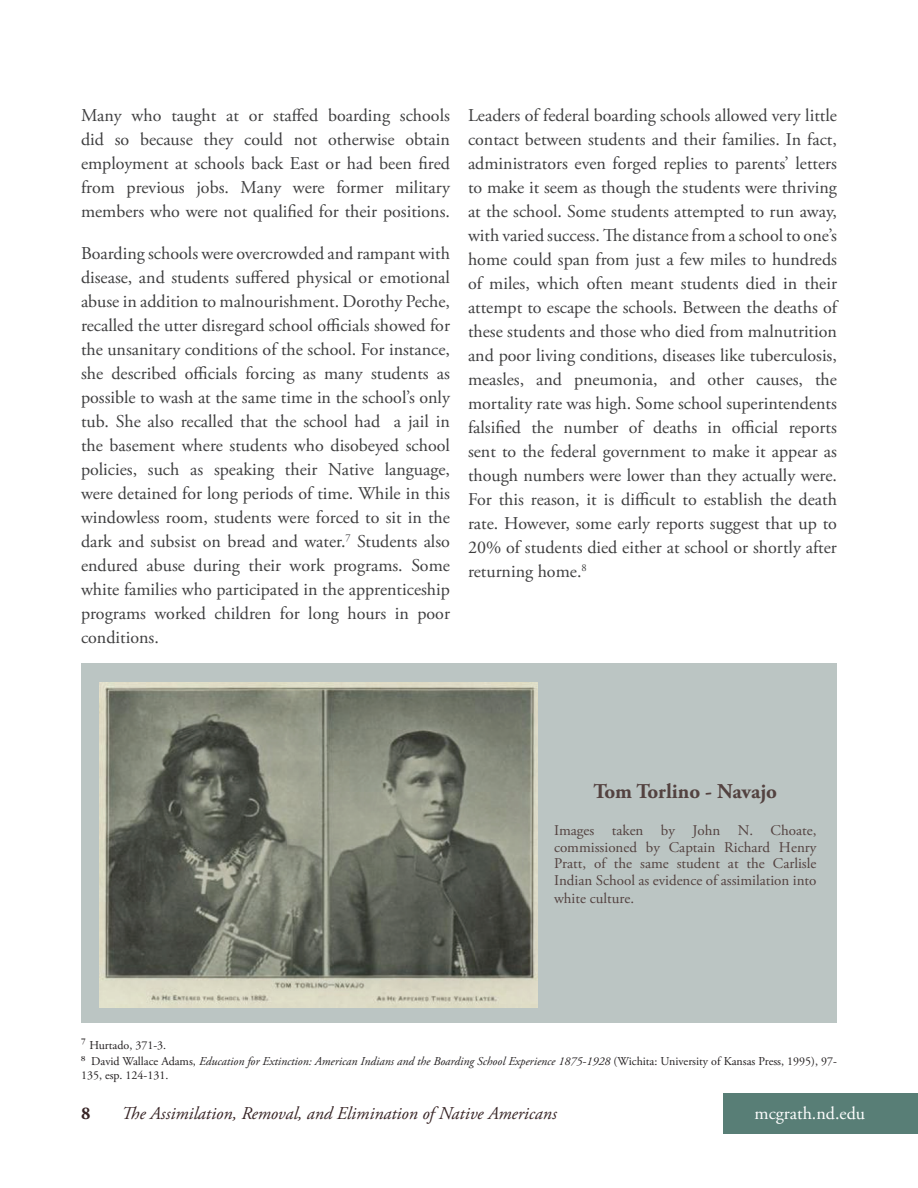
<style>
.page{position:relative;width:918px;height:1188px;background:#fff}
.page>*{position:absolute;margin:0;border:0;box-sizing:border-box;transform-origin:0 0}
.t1{font:700 21px "Adobe Garamond Pro";color:#534240}
.t2{font:18px/24px "Adobe Garamond Pro";color:#3e3e3f;text-align:justify}
.t3{font:italic 18px "Adobe Garamond Pro";color:#372425}
.t4{font:18px "Adobe Garamond Pro";color:#fff}
.t5{font:700 18px "Adobe Garamond Pro";color:#372425}
.t6{font:14.85px/16.5px "Adobe Garamond Pro";color:#534240;text-align:justify}
.t7{font:italic 12px/16.2px "Adobe Garamond Pro";color:#231f20}
.t8{font:12px "Adobe Garamond Pro";color:#231f20}
.s1{font-style:normal}
</style>
<div class="page">
<div style="left:81px;top:663px;width:756px;height:360px;background:#bbc5c3"></div>
<img style="left:99px;top:682px;width:439px;height:325px">
<div style="left:723px;top:1094px;width:195px;height:40px;background:#587e76"></div>
<p class="t2" style="left:81px;top:104px;width:371px">Many who taught at or staffed boarding schools did so because they could not otherwise obtain employment at schools back East or had been fired from previous jobs. Many were former military members who were not qualified for their positions.</p>
<p class="t2" style="left:81px;top:242px;width:371px">Boarding schools were overcrowded and rampant with disease, and students suffered physical or emotional abuse in addition to malnourishment. Dorothy Peche, recalled the utter disregard school officials showed for the unsanitary conditions of the school. For instance, she described officials forcing as many students as possible to wash at the same time in the school’s only tub. She also recalled that the school had a jail in the basement where students who disobeyed school policies, such as speaking their Native language, were detained for long periods of time. While in this windowless room, students were forced to sit in the dark and subsist on bread and water.<sup>7</sup> Students also endured abuse during their work programs. Some white families who participated in the apprenticeship programs worked children for long hours in poor conditions.</p>
<p class="t2" style="left:468px;top:104px;width:371px">Leaders of federal boarding schools allowed very little contact between students and their families. In fact, administrators even forged replies to parents’ letters to make it seem as though the students were thriving at the school. Some students attempted to run away, with varied success. The distance from a school to one’s home could span from just a few miles to hundreds of miles, which often meant students died in their attempt to escape the schools. Between the deaths of these students and those who died from malnutrition and poor living conditions, diseases like tuberculosis, measles, and pneumonia, and other causes, the mortality rate was high. Some school superintendents falsified the number of deaths in official reports sent to the federal government to make it appear as though numbers were lower than they actually were.<br>For this reason, it is difficult to establish the death rate. However, some early reports suggest that up to 20% of students died either at school or shortly after returning home.<sup>8</sup></p>
<p class="t1" style="left:593px;top:780px;width:185px">Tom Torlino - Navajo</p>
<p class="t6" style="left:554px;top:823px;width:264px">Images taken by John N. Choate, commissioned by Captain Richard Henry Pratt, of the same student at the Carlisle Indian School as evidence of assimilation into</p>
<p class="t6" style="left:554px;top:890px;width:82px">white culture.</p>
<p class="t7" style="left:81px;top:1037px;width:758px"><sup>7</sup> <span class="s1">Hurtado, 371-3.<br></span><sup>8</sup> <span class="s1">David Wallace Adams,</span> Education for Extinction: American Indians and the Boarding School Experience 1875-1928 <span class="s1">(Wichita: University of Kansas Press, 1995), 97-</span></p>
<p class="t8" style="left:81px;top:1068px;width:89px">135, esp. 124-131.</p>
<p class="t5" style="left:81px;top:1102px;width:11px">8</p>
<p class="t3" style="left:122px;top:1102px;width:437px">The Assimilation, Removal, and Elimination of Native Americans</p>
<p class="t4" style="left:755px;top:1102px;width:112px">mcgrath.nd.edu</p>
</div>
